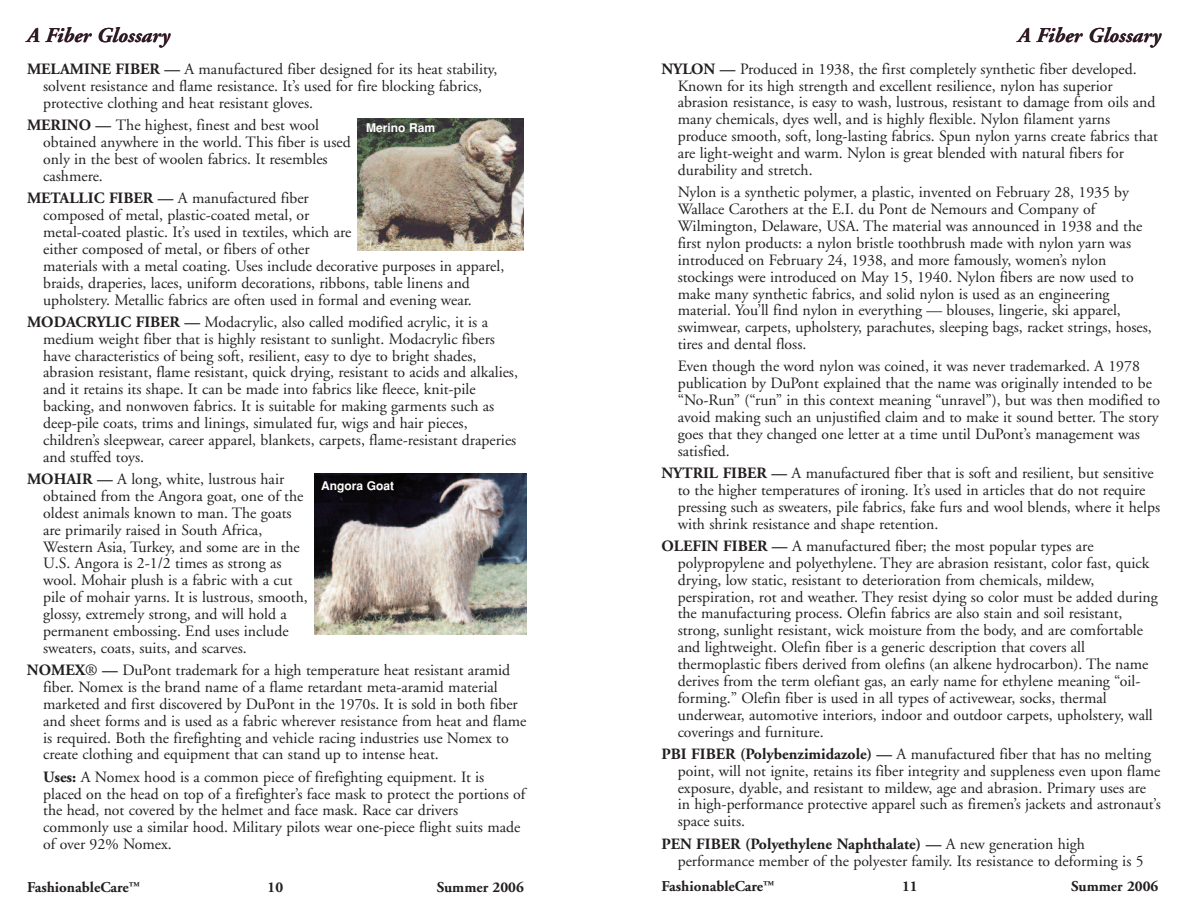
<style>
.page{position:relative;width:1188px;height:918px;background:#fff}
.page>*{position:absolute;margin:0;border:0;box-sizing:border-box;transform-origin:0 0}
.t1{font:italic 700 21px "Adobe Garamond";color:#231f20}
.t2{font:15.75px/17px "Adobe Garamond";color:#231f20}
.t3{font:700 15px "Adobe Garamond";color:#231f20}
.t4{font:700 12px "Helvetica";color:#fff}
.s1{font-weight:700}
</style>
<div class="page">
<img style="left:314px;top:473px;width:212px;height:162px">
<img style="left:358px;top:118px;width:165px;height:132px">
<h1 class="t1" style="left:27px;top:27px;width:144px">A Fiber Glossary</h1>
<p class="t2" style="left:43px;top:62px;width:456px;text-indent:-16px"><span class="s1">MELAMINE FIBER —</span> A manufactured fiber designed for its heat stability, solvent resistance and flame resistance. It’s used for fire blocking fabrics, protective clothing and heat resistant gloves.</p>
<p class="t2" style="left:43px;top:118px;width:309px;text-indent:-16px"><span class="s1">MERINO —</span> The highest, finest and best wool obtained anywhere in the world. This fiber is used only in the best of woolen fabrics. It resembles cashmere.</p>
<p class="t2" style="left:43px;top:191px;width:463px;text-indent:-16px"><span class="s1">METALLIC FIBER —</span> A manufactured fiber<br>composed of metal, plastic-coated metal, or<br>metal-coated plastic. It’s used in textiles, which are<br>either composed of metal, or fibers of other<br>materials with a metal coating. Uses include decorative purposes in apparel, braids, draperies, laces, uniform decorations, ribbons, table linens and upholstery. Metallic fabrics are often used in formal and evening wear.</p>
<p class="t2" style="left:43px;top:315px;width:476px;text-indent:-16px"><span class="s1">MODACRYLIC FIBER —</span> Modacrylic, also called modified acrylic, it is a medium weight fiber that is highly resistant to sunlight. Modacrylic fibers have characteristics of being soft, resilient, easy to dye to bright shades, abrasion resistant, flame resistant, quick drying, resistant to acids and alkalies, and it retains its shape. It can be made into fabrics like fleece, knit-pile backing, and nonwoven fabrics. It is suitable for making garments such as deep-pile coats, trims and linings, simulated fur, wigs and hair pieces, children’s sleepwear, career apparel, blankets, carpets, flame-resistant draperies and stuffed toys.</p>
<p class="t2" style="left:43px;top:472px;width:266px;text-indent:-16px"><span class="s1">MOHAIR —</span> A long, white, lustrous hair obtained from the Angora goat, one of the oldest animals known to man. The goats are primarily raised in South Africa, Western Asia, Turkey, and some are in the U.S. Angora is 2-1/2 times as strong as wool. Mohair plush is a fabric with a cut pile of mohair yarns. It is lustrous, smooth, glossy, extremely strong, and will hold a permanent embossing. End uses include sweaters, coats, suits, and scarves.</p>
<p class="t2" style="left:43px;top:663px;width:485px;text-indent:-16px"><span class="s1">NOMEX</span>® <span class="s1">—</span> DuPont trademark for a high temperature heat resistant aramid fiber. Nomex is the brand name of a flame retardant meta-aramid material marketed and first discovered by DuPont in the 1970s. It is sold in both fiber and sheet forms and is used as a fabric wherever resistance from heat and flame is required. Both the firefighting and vehicle racing industries use Nomex to create clothing and equipment that can stand up to intense heat.</p>
<p class="t2" style="left:43px;top:770px;width:484px"><span class="s1">Uses:</span> A Nomex hood is a common piece of firefighting equipment. It is placed on the head on top of a firefighter’s face mask to protect the portions of the head, not covered by the helmet and face mask. Race car drivers commonly use a similar hood. Military pilots wear one-piece flight suits made of over 92% Nomex.</p>
<p class="t4" style="left:366px;top:121px;width:70px">Merino Ram</p>
<p class="t4" style="left:321px;top:478px;width:74px">Angora Goat</p>
<p class="t3" style="left:27px;top:881px;width:114px">FashionableCare<sup>™</sup></p>
<p class="t3" style="left:268px;top:881px;width:17px">10</p>
<p class="t3" style="left:437px;top:881px;width:88px">Summer 2006</p>
<h1 class="t1" style="left:1018px;top:27px;width:144px">A Fiber Glossary</h1>
<p class="t2" style="left:678px;top:62px;width:482px;text-indent:-16px"><span class="s1">NYLON —</span> Produced in 1938, the first completely synthetic fiber developed.<br>Known for its high strength and excellent resilience, nylon has superior abrasion resistance, is easy to wash, lustrous, resistant to damage from oils and many chemicals, dyes well, and is highly flexible. Nylon filament yarns produce smooth, soft, long-lasting fabrics. Spun nylon yarns create fabrics that are light-weight and warm. Nylon is great blended with natural fibers for durability and stretch.</p>
<p class="t2" style="left:678px;top:185px;width:476px">Nylon is a synthetic polymer, a plastic, invented on February 28, 1935 by Wallace Carothers at the E.I. du Pont de Nemours and Company of Wilmington, Delaware, USA. The material was announced in 1938 and the first nylon products: a nylon bristle toothbrush made with nylon yarn was introduced on February 24, 1938, and more famously, women’s nylon stockings were introduced on May 15, 1940. Nylon fibers are now used to make many synthetic fabrics, and solid nylon is used as an engineering material. You’ll find nylon in everything — blouses, lingerie, ski apparel, swimwear, carpets, upholstery, parachutes, sleeping bags, racket strings, hoses, tires and dental floss.</p>
<p class="t2" style="left:678px;top:359px;width:484px">Even though the word nylon was coined, it was never trademarked. A 1978 publication by DuPont explained that the name was originally intended to be “No-Run” (“run” in this context meaning “unravel”), but was then modified to avoid making such an unjustified claim and to make it sound better. The story goes that they changed one letter at a time until DuPont’s management was satisfied.</p>
<p class="t2" style="left:678px;top:466px;width:484px;text-indent:-16px"><span class="s1">NYTRIL FIBER —</span> A manufactured fiber that is soft and resilient, but sensitive to the higher temperatures of ironing. It’s used in articles that do not require pressing such as sweaters, pile fabrics, fake furs and wool blends, where it helps with shrink resistance and shape retention.</p>
<p class="t2" style="left:678px;top:539px;width:482px;text-indent:-16px"><span class="s1">OLEFIN FIBER —</span> A manufactured fiber; the most popular types are polypropylene and polyethylene. They are abrasion resistant, color fast, quick drying, low static, resistant to deterioration from chemicals, mildew, perspiration, rot and weather. They resist dying so color must be added during the manufacturing process. Olefin fabrics are also stain and soil resistant, strong, sunlight resistant, wick moisture from the body, and are comfortable and lightweight. Olefin fiber is a generic description that covers all thermoplastic fibers derived from olefins (an alkene hydrocarbon). The name derives from the term olefiant gas, an early name for ethylene meaning “oil&shy;forming.” Olefin fiber is used in all types of activewear, socks, thermal underwear, automotive interiors, indoor and outdoor carpets, upholstery, wall coverings and furniture.</p>
<p class="t2" style="left:678px;top:747px;width:485px;text-indent:-16px"><span class="s1">PBI FIBER (Polybenzimidazole) —</span> A manufactured fiber that has no melting point, will not ignite, retains its fiber integrity and suppleness even upon flame exposure, dyable, and resistant to mildew, age and abrasion. Primary uses are in high-performance protective apparel such as firemen’s jackets and astronaut’s space suits.</p>
<p class="t2" style="left:678px;top:837px;width:467px;text-indent:-16px"><span class="s1">PEN FIBER (Polyethylene Naphthalate) —</span> A new generation high performance member of the polyester family. Its resistance to deforming is 5</p>
<p class="t3" style="left:662px;top:880px;width:114px">FashionableCare<sup>™</sup></p>
<p class="t3" style="left:902px;top:880px;width:17px">11</p>
<p class="t3" style="left:1071px;top:880px;width:88px">Summer 2006</p>
</div>
